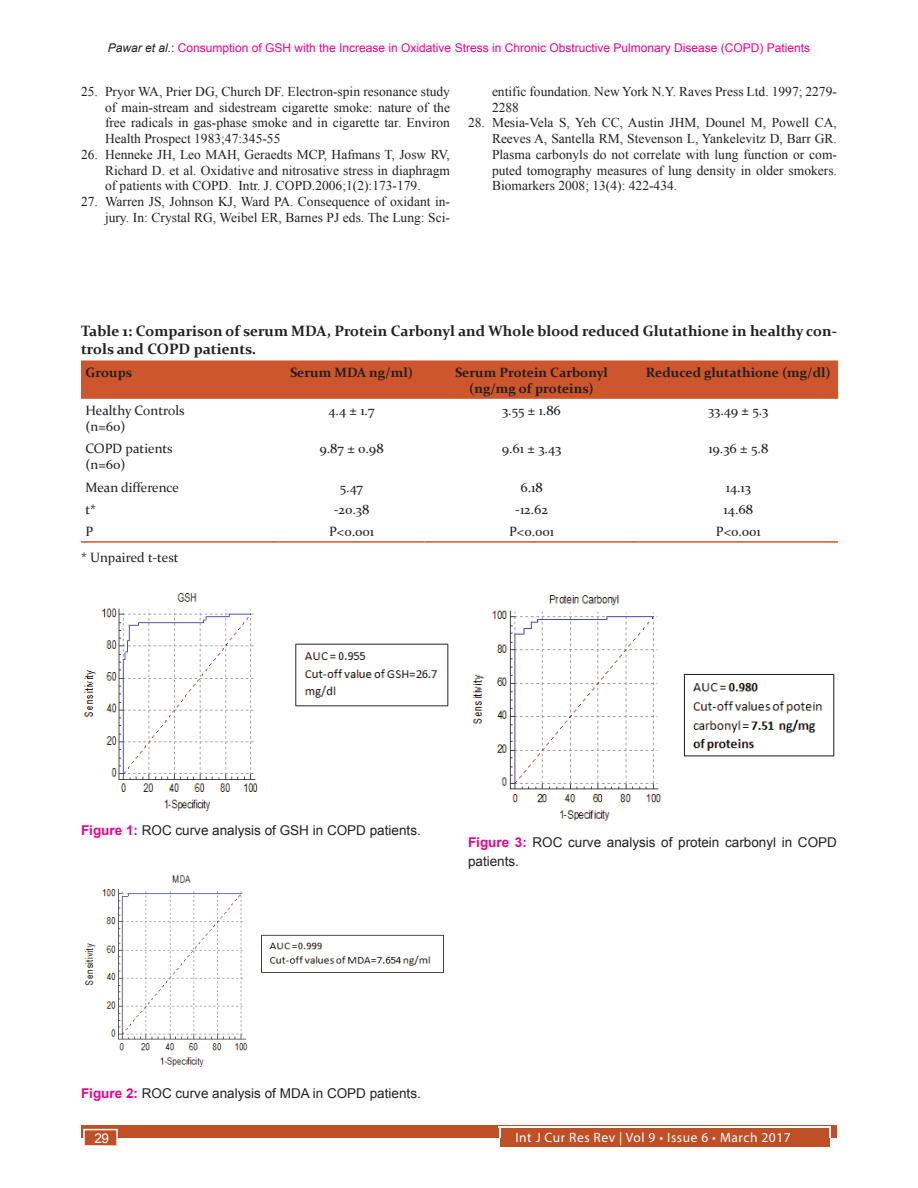
<style>
.page{position:relative;width:918px;height:1188px;background:#fff}
.page>*{position:absolute;margin:0;border:0;box-sizing:border-box;transform-origin:0 0}
.Table_caption{font:700 15px/18px "Constantia";color:#231f20}
.Reference_text{font:13.5px/15.8px "Times New Roman";color:#231f20;text-align:justify}
.Table_text{font:13.5px "Constantia";color:#231f20}
.Figure_caption{font:13.5px/18.9px "Arial";color:#231f20}
.Table_text-2{font:700 13.5px "Constantia";color:#231f20}
.t1{font:13.5px "Myriad Pro";letter-spacing:.04em;color:#fff}
.t2{font:13.5px "Arial";color:#fff}
.t3{font:12px "Arial";color:#ec008c}
.s1{font-style:italic;color:#231f20}
.s2{color:#231f20}
.s3{font-weight:700;color:#ec008c}
</style>
<div class="page">
<div style="left:81px;top:1125px;width:756px;height:13px;background:#bf4f27"></div>
<div style="left:500px;top:1128px;width:329px;height:19px;background:#bf4f27"></div>
<hr style="left:499px;top:1127px;width:331px;height:1px;background:#fff">
<svg style="left:829px;top:1127px;width:2px;height:11px"></svg>
<div style="left:83px;top:1129px;width:35px;height:17px;background:#bf4f27;border:2px solid #fff"></div>
<div style="left:81px;top:360px;width:757px;height:39px;background:#cd562c"></div>
<hr style="left:81px;top:541px;width:198px;height:2px;background:#cd562c">
<hr style="left:279px;top:541px;width:145px;height:2px;background:#cd562c">
<hr style="left:424px;top:541px;width:215px;height:2px;background:#cd562c">
<hr style="left:639px;top:541px;width:199px;height:2px;background:#cd562c">
<img style="left:83px;top:593px;width:366px;height:218px">
<img style="left:84px;top:875px;width:360px;height:192px">
<img style="left:472px;top:595px;width:363px;height:226px">
<p class="t3" style="left:108px;top:40px;width:704px"><span class="s1">Pawar et al.</span><span class="s2">:</span> Consumption of GSH with the Increase in Oxidative Stress in Chronic Obstructive Pulmonary Disease (COPD) Patients</p>
<p class="Reference_text" style="left:105px;top:83px;width:347px;text-indent:-24px">25. Pryor WA, Prier DG, Church DF. Electron-spin resonance study of main-stream and sidestream cigarette smoke: nature of the free radicals in gas-phase smoke and in cigarette tar. Environ Health Prospect 1983;47:345-55</p>
<p class="Reference_text" style="left:105px;top:146px;width:347px;text-indent:-24px">26. Henneke JH, Leo MAH, Geraedts MCP, Hafmans T, Josw RV, Richard D. et al. Oxidative and nitrosative stress in diaphragm of patients with COPD. Intr. J. COPD.2006;1(2):173-179.</p>
<p class="Reference_text" style="left:81px;top:193px;width:370px;text-align:right">27. Warren JS, Johnson KJ, Ward PA. Consequence of oxidant in&shy;jury. In: Crystal RG, Weibel ER, Barnes PJ eds. The Lung: Sci-</p>
<p class="Reference_text" style="left:492px;top:83px;width:346px">entific foundation. New York N.Y. Raves Press Ltd. 1997; 2279-<br>2288</p>
<p class="Reference_text" style="left:492px;top:115px;width:347px;text-indent:-24px">28. Mesia-Vela S, Yeh CC, Austin JHM, Dounel M, Powell CA, Reeves A, Santella RM, Stevenson L, Yankelevitz D, Barr GR.<br>Plasma carbonyls do not correlate with lung function or com&shy;puted tomography measures of lung density in older smokers.<br>Biomarkers 2008; 13(4): 422-434.</p>
<p class="Table_caption" style="left:81px;top:322px;width:758px">Table 1: Comparison of serum MDA, Protein Carbonyl and Whole blood reduced Glutathione in healthy con&shy;trols and COPD patients.</p>
<p class="Table_text-2" style="left:86px;top:363px;width:48px">Groups</p>
<p class="Table_text-2" style="left:290px;top:363px;width:124px">Serum MDA ng/ml)</p>
<p class="Table_text-2" style="left:455px;top:363px;width:155px">Serum Protein Carbonyl</p>
<p class="Table_text-2" style="left:469px;top:379px;width:126px">(ng/mg of proteins)</p>
<p class="Table_text-2" style="left:646px;top:363px;width:186px">Reduced glutathione (mg/dl)</p>
<p class="Table_text" style="left:86px;top:401px;width:101px">Healthy Controls</p>
<p class="Table_text" style="left:86px;top:417px;width:41px">(n=60)</p>
<p class="Table_text" style="left:86px;top:440px;width:89px">COPD patients</p>
<p class="Table_text" style="left:86px;top:456px;width:41px">(n=60)</p>
<p class="Table_text" style="left:328px;top:401px;width:48px">4.4 ± 1.7</p>
<p class="Table_text" style="left:502px;top:401px;width:60px">3.55 ± 1.86</p>
<p class="Table_text" style="left:708px;top:401px;width:62px">33.49 ± 5.3</p>
<p class="Table_text" style="left:319px;top:440px;width:66px">9.87 ± 0.98</p>
<p class="Table_text" style="left:502px;top:440px;width:61px">9.61 ± 3.43</p>
<p class="Table_text" style="left:708px;top:440px;width:61px">19.36 ± 5.8</p>
<p class="Table_text" style="left:86px;top:478px;width:95px">Mean difference</p>
<p class="Table_text" style="left:340px;top:478px;width:25px">5.47</p>
<p class="Table_text" style="left:520px;top:478px;width:24px">6.18</p>
<p class="Table_text" style="left:726px;top:478px;width:27px">14.13</p>
<p class="Table_text" style="left:86px;top:500px;width:12px">t*</p>
<p class="Table_text" style="left:334px;top:500px;width:37px">-20.38</p>
<p class="Table_text" style="left:515px;top:500px;width:34px">-12.62</p>
<p class="Table_text" style="left:724px;top:500px;width:31px">14.68</p>
<p class="Table_text" style="left:86px;top:522px;width:9px">P</p>
<p class="Table_text" style="left:329px;top:522px;width:46px">P&lt;0.001</p>
<p class="Table_text" style="left:509px;top:522px;width:46px">P&lt;0.001</p>
<p class="Table_text" style="left:716px;top:522px;width:46px">P&lt;0.001</p>
<p class="Table_text" style="left:81px;top:548px;width:99px">* Unpaired t-test</p>
<p class="Figure_caption" style="left:81px;top:821px;width:341px"><span class="s3">Figure 1:</span> ROC curve analysis of GSH in COPD patients.</p>
<p class="Figure_caption" style="left:468px;top:833px;width:370px"><span class="s3">Figure 3:</span> ROC curve analysis of protein carbonyl in COPD patients.</p>
<p class="Figure_caption" style="left:81px;top:1084px;width:341px"><span class="s3">Figure 2:</span> ROC curve analysis of MDA in COPD patients.</p>
<p class="t2" style="left:94px;top:1130px;width:16px">29</p>
<p class="t1" style="left:515px;top:1129px;width:277px">Int J Cur Res Rev | Vol 9 • Issue 6 • March 2017</p>
</div>
